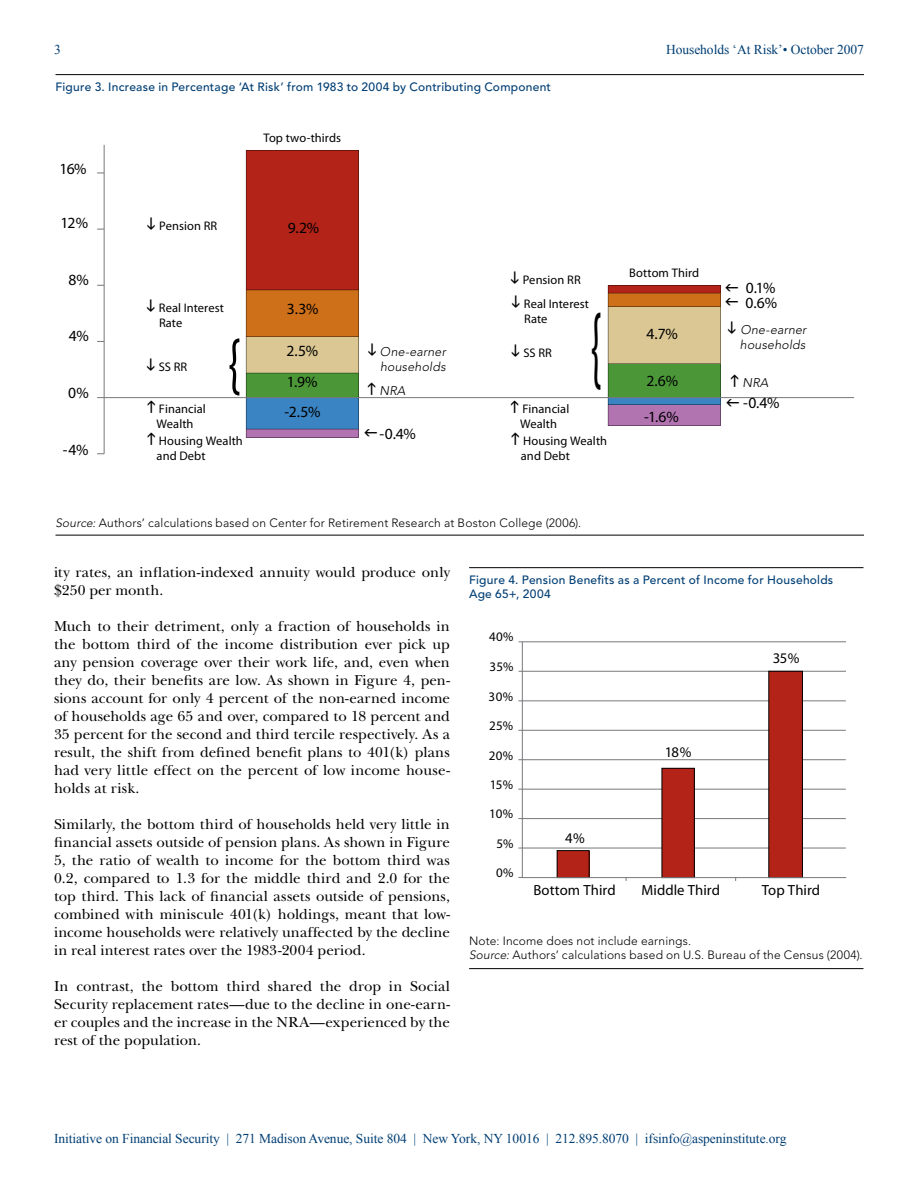
<style>
.page{position:relative;width:918px;height:1188px;background:#fff}
.page>*{position:absolute;margin:0;border:0;box-sizing:border-box;transform-origin:0 0}
.t1{font:condensed 96.75px "Myriad Pro";color:#000;scale:.45 1}
.t2{font:condensed 71.4px "Myriad Pro";color:#000;scale:.71 1}
.t3{font:15.6px "Avenir LT Std";color:#000}
.t4{font:15px/18px "New Baskerville Std";letter-spacing:.005em;color:#000;text-align:justify}
.t5{font:14.7px "Myriad";letter-spacing:.005em;color:#000}
.t6{font:13.5px "Times New Roman";letter-spacing:-.005em;color:#003e74}
.t7{font:13.05px "Avenir LT Std";letter-spacing:.01em;color:#000}
.t8{font:12.45px/15px "Avenir LT Std";letter-spacing:.005em;color:#000}
.t9{font:italic 300 12.45px/15px "Avenir LT Std";letter-spacing:.015em;color:#000}
.t10{font:300 12px/14.4px "Avenir LT Std";letter-spacing:.015em;color:#000}
.t11{font:500 12px/14.4px "Avenir LT Std";letter-spacing:.02em;color:#003e74}
.s1{font-style:italic}
</style>
<div class="page">
<hr style="left:104px;top:145px;width:1px;height:309px;background:#77787b">
<svg style="left:246px;top:150px;width:113px;height:288px;background:#a4593f"></svg>
<hr style="left:104px;top:397px;width:750px;height:1px;background:#77787b">
<hr style="left:56px;top:74px;width:808px;height:1px;background:#000">
<hr style="left:56px;top:535px;width:808px;height:1px;background:#000">
<hr style="left:518px;top:848px;width:328px;height:1px;background:#77787b">
<hr style="left:518px;top:818px;width:328px;height:1px;background:#77787b">
<hr style="left:518px;top:789px;width:328px;height:1px;background:#77787b">
<hr style="left:518px;top:759px;width:328px;height:1px;background:#77787b">
<hr style="left:518px;top:730px;width:328px;height:1px;background:#77787b">
<hr style="left:518px;top:700px;width:328px;height:1px;background:#77787b">
<hr style="left:519px;top:671px;width:327px;height:1px;background:#77787b">
<hr style="left:519px;top:641px;width:327px;height:1px;background:#77787b">
<svg style="left:522px;top:641px;width:325px;height:237px"></svg>
<hr style="left:469px;top:968px;width:395px;height:1px;background:#000">
<hr style="left:469px;top:567px;width:395px;height:1px;background:#000">
<svg style="left:608px;top:285px;width:131px;height:141px;background:#afa482"></svg>
<p class="t6" style="left:54px;top:40px;width:8px">3</p>
<p class="t6" style="left:666px;top:40px;width:199px">Households ‘At Risk’• October 2007</p>
<p class="t11" style="left:56px;top:80px;width:497px">Figure 3. Increase in Percentage ‘At Risk’ from 1983 to 2004 by Contributing Component</p>
<p class="t3" style="left:59px;top:159px;width:29px">16%</p>
<p class="t3" style="left:60px;top:213px;width:29px">12%</p>
<p class="t3" style="left:68px;top:271px;width:22px">8%</p>
<p class="t3" style="left:69px;top:326px;width:21px">4%</p>
<p class="t3" style="left:68px;top:383px;width:22px">0%</p>
<p class="t3" style="left:63px;top:440px;width:27px">-4%</p>
<p class="t8" style="left:263px;top:130px;width:79px">Top two-thirds</p>
<p class="t8" style="left:159px;top:218px;width:60px">Pension RR</p>
<p class="t8" style="left:159px;top:300px;width:67px">Real Interest<br>Rate</p>
<p class="t8" style="left:159px;top:359px;width:30px">SS RR</p>
<p class="t8" style="left:157px;top:401px;width:51px">Financial<br>Wealth</p>
<p class="t8" style="left:157px;top:434px;width:88px">Housing Wealth and Debt</p>
<h2 class="t2" style="left:228px;top:321px;width:20px">{</h2>
<p class="t3" style="left:288px;top:218px;width:33px">9.2%</p>
<p class="t3" style="left:287px;top:299px;width:33px">3.3%</p>
<p class="t3" style="left:286px;top:342px;width:33px">2.5%</p>
<p class="t3" style="left:287px;top:373px;width:32px">1.9%</p>
<p class="t3" style="left:285px;top:402px;width:37px">-2.5%</p>
<p class="t9" style="left:380px;top:344px;width:67px">One-earner households</p>
<p class="t9" style="left:379px;top:383px;width:28px">NRA</p>
<p class="t3" style="left:379px;top:424px;width:38px">-0.4%</p>
<p class="t8" style="left:523px;top:268px;width:68px;line-height:23.2px">Pension RR<br>Real Interest</p>
<p class="t8" style="left:524px;top:311px;width:25px">Rate</p>
<p class="t8" style="left:524px;top:345px;width:30px">SS RR</p>
<h1 class="t1" style="left:591px;top:288px;width:26px">{</h1>
<p class="t8" style="left:520px;top:401px;width:51px">Financial<br>Wealth</p>
<p class="t8" style="left:521px;top:434px;width:88px">Housing Wealth and Debt</p>
<p class="t8" style="left:629px;top:265px;width:72px">Bottom Third</p>
<p class="t3" style="left:647px;top:324px;width:33px">4.7%</p>
<p class="t3" style="left:646px;top:371px;width:33px">2.6%</p>
<p class="t3" style="left:644px;top:407px;width:36px">-1.6%</p>
<p class="t3" style="left:746px;top:279px;width:31px">0.1%</p>
<p class="t3" style="left:746px;top:293px;width:33px">0.6%</p>
<p class="t9" style="left:740px;top:322px;width:68px">One-earner households</p>
<p class="t9" style="left:742px;top:375px;width:28px">NRA</p>
<p class="t3" style="left:743px;top:393px;width:38px">-0.4%</p>
<p class="t10" style="left:56px;top:515px;width:527px"><span class="s1">Source:</span> Authors’ calculations based on Center for Retirement Research at Boston College (2006).</p>
<p class="t4" style="left:54px;top:563px;width:398px">ity rates, an inflation-indexed annuity would produce only $250 per month.</p>
<p class="t4" style="left:54px;top:617px;width:398px">Much to their detriment, only a fraction of households in the bottom third of the income distribution ever pick up any pension coverage over their work life, and, even when they do, their benefits are low. As shown in Figure 4, pen&shy;sions account for only 4 percent of the non-earned income of households age 65 and over, compared to 18 percent and 35 percent for the second and third tercile respectively. As a result, the shift from defined benefit plans to 401(k) plans had very little effect on the percent of low income house&shy;holds at risk.</p>
<p class="t4" style="left:54px;top:815px;width:398px">Similarly, the bottom third of households held very little in financial assets outside of pension plans. As shown in Figure 5, the ratio of wealth to income for the bottom third was 0.2, compared to 1.3 for the middle third and 2.0 for the top third. This lack of financial assets outside of pensions, combined with miniscule 401(k) holdings, meant that low&shy;income households were relatively unaffected by the decline in real interest rates over the 1983-2004 period.</p>
<p class="t4" style="left:54px;top:977px;width:398px">In contrast, the bottom third shared the drop in Social Security replacement rates—due to the decline in one-earn&shy;er couples and the increase in the NRA—experienced by the rest of the population.</p>
<p class="t11" style="left:469px;top:573px;width:366px">Figure 4. Pension Benefits as a Percent of Income for Households<br>Age 65+, 2004</p>
<p class="t7" style="left:489px;top:629px;width:26px">40%</p>
<p class="t5" style="left:773px;top:651px;width:28px">35%</p>
<p class="t7" style="left:490px;top:659px;width:25px">35%</p>
<p class="t7" style="left:489px;top:688px;width:26px">30%</p>
<p class="t7" style="left:489px;top:717px;width:25px">25%</p>
<p class="t5" style="left:665px;top:744px;width:28px">18%</p>
<p class="t7" style="left:489px;top:747px;width:26px">20%</p>
<p class="t7" style="left:490px;top:777px;width:25px">15%</p>
<p class="t7" style="left:489px;top:806px;width:25px">10%</p>
<p class="t5" style="left:565px;top:831px;width:21px">4%</p>
<p class="t7" style="left:497px;top:835px;width:19px">5%</p>
<p class="t7" style="left:496px;top:865px;width:19px">0%</p>
<p class="t5" style="left:533px;top:883px;width:84px">Bottom Third</p>
<p class="t5" style="left:642px;top:883px;width:80px">Middle Third</p>
<p class="t5" style="left:762px;top:883px;width:60px">Top Third</p>
<p class="t10" style="left:469px;top:933px;width:395px">Note: Income does not include earnings.<br><span class="s1">Source:</span> Authors’ calculations based on U.S. Bureau of the Census (2004).</p>
<p class="t6" style="left:54px;top:1130px;width:734px">Initiative on Financial Security | 271 Madison Avenue, Suite 804 | New York, NY 10016 | 212.895.8070 | ifsinfo@aspeninstitute.org</p>
</div>
